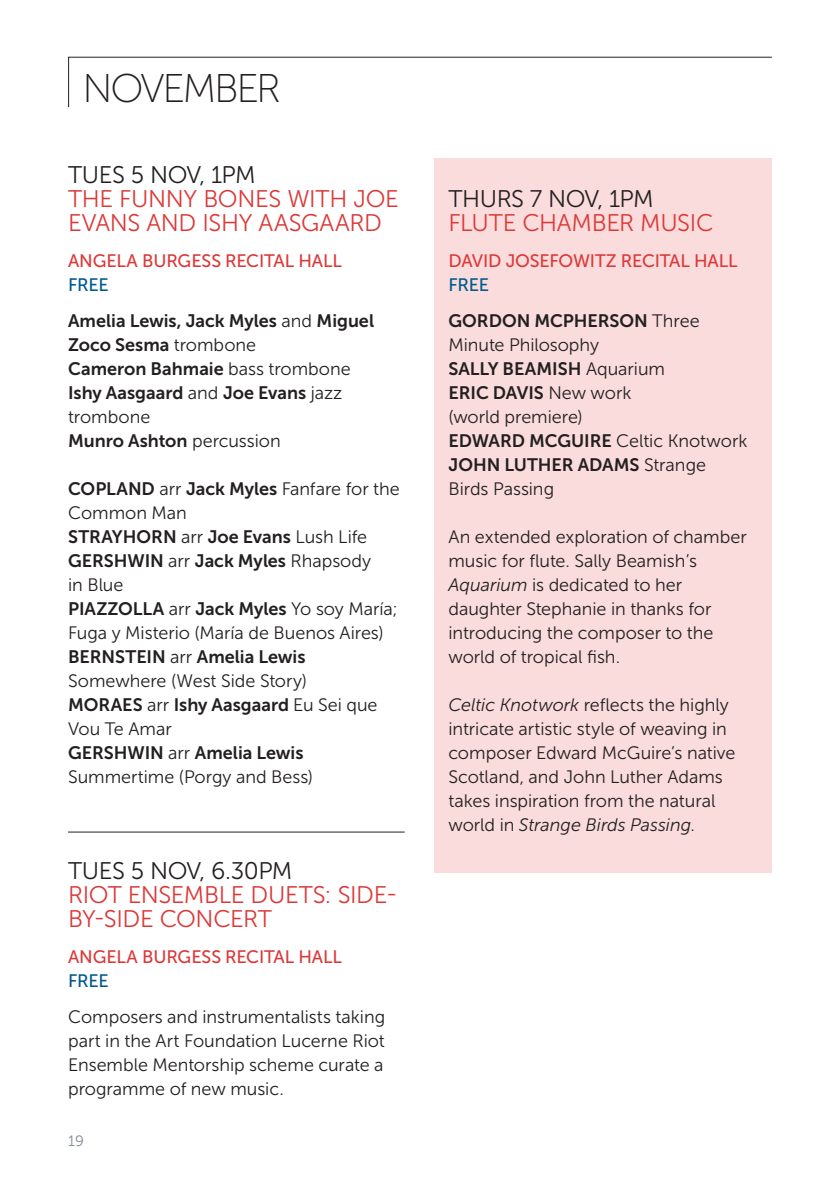
<style>
.page{position:relative;width:840px;height:1191px;background:#fff}
.page>*{position:absolute;margin:0;border:0;box-sizing:border-box;transform-origin:0 0}
.Heading_Black{font:40px "Museo Sans 100";letter-spacing:-.06em;color:#231f20}
.Event_Title_Red{font:24px/24px "Museo Sans 300";letter-spacing:-.015em;color:#db3938}
.Date_and_Time_Black{font:24px "Museo Sans 300";letter-spacing:-.02em;color:#231f20}
.Date_and_Time_Overhead_Rule{font:24px "Museo Sans 300";letter-spacing:-.02em;color:#231f20}
.Body_Copy{font:18px/24px "Museo Sans 300";letter-spacing:-.005em;color:#231f20}
.Body_Copy-2{font:18px/24px "Museo Sans 700";color:#231f20}
.Event_Venue_Red{font:18px "Museo Sans 500";letter-spacing:-.005em;color:#db3938}
.Event_Price{font:18px "Museo Sans 500";letter-spacing:-.02em;color:#005a8c}
.Page_Numbers{font:15px "Museo Sans 300";color:#828c96}
.s1{font-family:"Museo Sans 300"}
.s2{font-family:"Museo Sans 700"}
.s3{font-style:italic}
</style>
<div class="page">
<div style="left:434px;top:159px;width:337px;height:713px;background:#fadcdc"></div>
<hr style="left:68px;top:831px;width:336px;height:1px;background:#231f20">
<svg style="left:68px;top:56px;width:704px;height:52px"></svg>
<p class="Heading_Black" style="left:83px;top:67px;width:200px">NOVEMBER</p>
<p class="Date_and_Time_Black" style="left:68px;top:162px;width:189px">TUES 5 NOV, 1PM</p>
<p class="Event_Title_Red" style="left:68px;top:187px;width:332px">THE FUNNY BONES WITH JOE<br>EVANS AND ISHY AASGAARD</p>
<p class="Event_Venue_Red" style="left:68px;top:251px;width:275px">ANGELA BURGESS RECITAL HALL</p>
<p class="Event_Price" style="left:68px;top:275px;width:42px">FREE</p>
<p class="Body_Copy-2" style="left:68px;top:309px;width:307px">Amelia Lewis, Jack Myles <span class="s1">and</span> Miguel<br>Zoco Sesma <span class="s1">trombone</span></p>
<p class="Body_Copy-2" style="left:68px;top:357px;width:284px">Cameron Bahmaie <span class="s1">bass trombone</span></p>
<p class="Body_Copy-2" style="left:68px;top:381px;width:276px">Ishy Aasgaard <span class="s1">and</span> Joe Evans <span class="s1">jazz trombone</span></p>
<p class="Body_Copy-2" style="left:68px;top:429px;width:214px">Munro Ashton <span class="s1">percussion</span></p>
<p class="Body_Copy" style="left:68px;top:477px;width:333px"><span class="s2">COPLAND</span> arr <span class="s2">Jack Myles</span> Fanfare for the<br>Common Man</p>
<p class="Body_Copy-2" style="left:68px;top:525px;width:300px">STRAYHORN <span class="s1">arr</span> Joe Evans <span class="s1">Lush Life</span></p>
<p class="Body_Copy-2" style="left:68px;top:549px;width:304px">GERSHWIN <span class="s1">arr</span> Jack Myles <span class="s1">Rhapsody in Blue</span></p>
<p class="Body_Copy" style="left:68px;top:597px;width:331px"><span class="s2">PIAZZOLLA</span> arr <span class="s2">Jack Myles</span> Yo soy María;<br>Fuga y Misterio (María de Buenos Aires)</p>
<p class="Body_Copy" style="left:68px;top:645px;width:240px"><span class="s2">BERNSTEIN</span> arr <span class="s2">Amelia Lewis<br></span>Somewhere (West Side Story)</p>
<p class="Body_Copy" style="left:68px;top:693px;width:311px"><span class="s2">MORAES</span> arr <span class="s2">Ishy Aasgaard</span> Eu Sei que<br>Vou Te Amar</p>
<p class="Body_Copy" style="left:68px;top:741px;width:246px"><span class="s2">GERSHWIN</span> arr <span class="s2">Amelia Lewis<br></span>Summertime (Porgy and Bess)</p>
<p class="Date_and_Time_Overhead_Rule" style="left:68px;top:858px;width:226px">TUES 5 NOV, 6.30PM</p>
<p class="Event_Title_Red" style="left:68px;top:883px;width:331px">RIOT ENSEMBLE DUETS: SIDE-<br>BY-SIDE CONCERT</p>
<p class="Event_Venue_Red" style="left:68px;top:947px;width:275px">ANGELA BURGESS RECITAL HALL</p>
<p class="Event_Price" style="left:68px;top:971px;width:42px">FREE</p>
<p class="Body_Copy" style="left:68px;top:1005px;width:318px;text-align:justify">Composers and instrumentalists taking part in the Art Foundation Lucerne Riot Ensemble Mentorship scheme curate a programme of new music.</p>
<p class="Page_Numbers" style="left:68px;top:1132px;width:17px">19</p>
<p class="Date_and_Time_Black" style="left:448px;top:186px;width:206px">THURS 7 NOV, 1PM</p>
<p class="Event_Title_Red" style="left:448px;top:211px;width:266px">FLUTE CHAMBER MUSIC</p>
<p class="Event_Venue_Red" style="left:448px;top:251px;width:290px">DAVID JOSEFOWITZ RECITAL HALL</p>
<p class="Event_Price" style="left:448px;top:275px;width:42px">FREE</p>
<p class="Body_Copy" style="left:448px;top:309px;width:253px"><span class="s2">GORDON MCPHERSON</span> Three<br>Minute Philosophy</p>
<p class="Body_Copy-2" style="left:448px;top:357px;width:218px">SALLY BEAMISH <span class="s1">Aquarium</span></p>
<p class="Body_Copy" style="left:448px;top:381px;width:184px"><span class="s2">ERIC DAVIS</span> New work (world premiere)</p>
<p class="Body_Copy" style="left:448px;top:429px;width:300px"><span class="s2">EDWARD MCGUIRE</span> Celtic Knotwork</p>
<p class="Body_Copy" style="left:448px;top:453px;width:259px"><span class="s2">JOHN LUTHER ADAMS</span> Strange<br>Birds Passing</p>
<p class="Body_Copy" style="left:448px;top:525px;width:300px">An extended exploration of chamber music for flute. Sally Beamish’s<br><span class="s3">Aquarium</span> is dedicated to her daughter Stephanie in thanks for introducing the composer to the world of tropical fish.</p>
<p class="Body_Copy" style="left:448px;top:693px;width:288px"><span class="s3">Celtic Knotwork</span> reflects the highly intricate artistic style of weaving in composer Edward McGuire’s native Scotland, and John Luther Adams takes inspiration from the natural world in <span class="s3">Strange Birds Passing</span>.</p>
</div>
